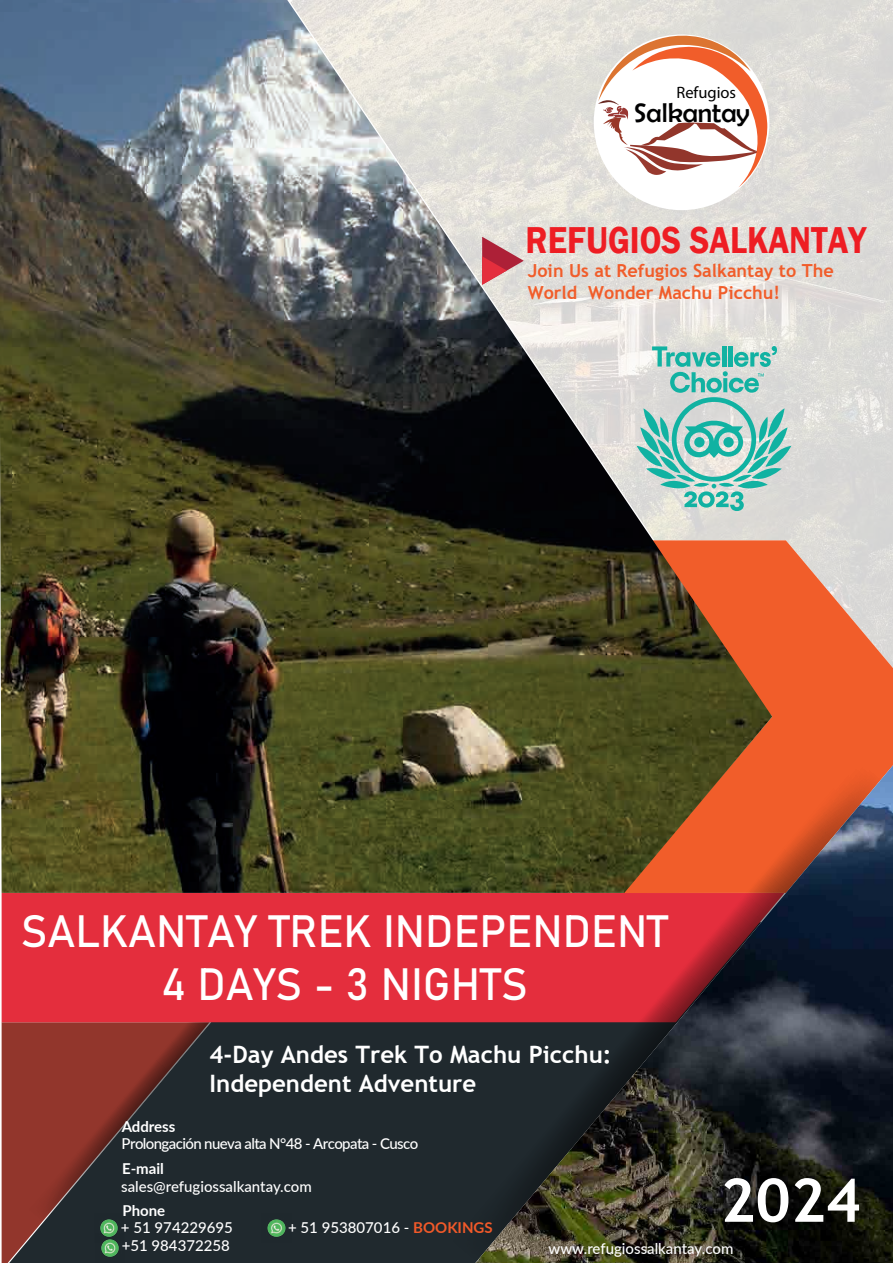
<style>
.page{position:relative;width:893px;height:1263px;background:#fff}
.page>*{position:absolute;margin:0;border:0;box-sizing:border-box;transform-origin:0 0}
.t1{font:700 60px "Trebuchet MS";color:#fff}
.t2{font:44.7px/53.6px "Bahnschrift";color:#fff;text-align:center}
.t3{font:600 38.55px "Franklin Gothic";color:#ee1d23;scale:.88 1}
.t4{font:27.3px "Berlin Sans FB";color:#000001}
.t5{font:700 24px/28.8px "Trebuchet MS";color:#fff}
.t6{font:700 18px/21.6px "Trebuchet MS";color:#f15d2a}
.t7{font:16.5px "Myriad Pro";color:#000001}
.t8{font:500 15px/17.7px "Lato";color:#fff}
.t9{font:500 15px/16.8px "Lato";letter-spacing:-.04em;color:#fff}
.s1{font-weight:700}
.s2{font-weight:700;color:#f15929}
</style>
<div class="page">
<img style="left:772px;top:0;width:121px;height:540px">
<svg style="left:772px;top:540px;width:121px;height:225px;background:#eb7d57"></svg>
<img style="left:0;top:0;width:772px;height:893px">
<div style="left:2px;top:1022px;width:7px;height:241px;background:#92362c"></div>
<svg style="left:9px;top:1022px;width:466px;height:241px;background:#2a2a2e"></svg>
<svg style="left:29px;top:1022px;width:265px;height:200px;background:#482d2d"></svg>
<div style="left:2px;top:893px;width:451px;height:129px;background:#e42e3d"></div>
<svg style="left:453px;top:758px;width:429px;height:503px;background:#673b2f"></svg>
<img style="left:475px;top:765px;width:418px;height:498px">
<svg style="left:482px;top:237px;width:42px;height:48px;background:#d08189"></svg>
<svg style="left:557px;top:16px;width:238px;height:208px;background:#e3e2dc"></svg>
<svg style="left:598px;top:32px;width:169px;height:155px"></svg>
<svg style="left:637px;top:346px;width:154px;height:165px;background:#a1cfc8"></svg>
<img style="left:94px;top:1213px;width:30px;height:30px">
<img style="left:262px;top:1213px;width:29px;height:30px">
<img style="left:95px;top:1233px;width:30px;height:30px">
<p class="t7" style="left:676px;top:83px;width:61px">Refugios</p>
<h3 class="t4" style="left:634px;top:97px;width:117px">Salkantay</h3>
<p class="t3" style="left:526px;top:217px;width:388px">REFUGIOS SALKANTAY</p>
<p class="t6" style="left:528px;top:260px;width:307px">Join Us at Refugios Salkantay to The<br>World Wonder Machu Picchu!</p>
<p class="t2" style="left:21px;top:901px;width:649px">SALKANTAY TREK INDEPENDENT<br>4 DAYS - 3 NIGHTS</p>
<p class="t5" style="left:210px;top:1040px;width:404px">4-Day Andes Trek To Machu Picchu:<br>Independent Adventure</p>
<p class="t9" style="left:122px;top:1117px;width:298px"><span class="s1">Address<br></span>Prolongación nueva alta N°48 - Arcopata - Cusco</p>
<p class="t8" style="left:121px;top:1159px;width:192px"><span class="s1">E-mail </span>sales@refugiossalkantay.com</p>
<p class="t8" style="left:121px;top:1201px;width:113px"><span class="s1">Phone<br></span>+ 51 974229695</p>
<p class="t8" style="left:122px;top:1236px;width:110px">+51 984372258</p>
<p class="t8" style="left:288px;top:1218px;width:206px">+ 51 953807016 - <span class="s2">BOOKINGS</span></p>
<p class="t1" style="left:720px;top:1163px;width:142px">2024</p>
<p class="t8" style="left:549px;top:1239px;width:186px">www.refugiossalkantay.com</p>
</div>
